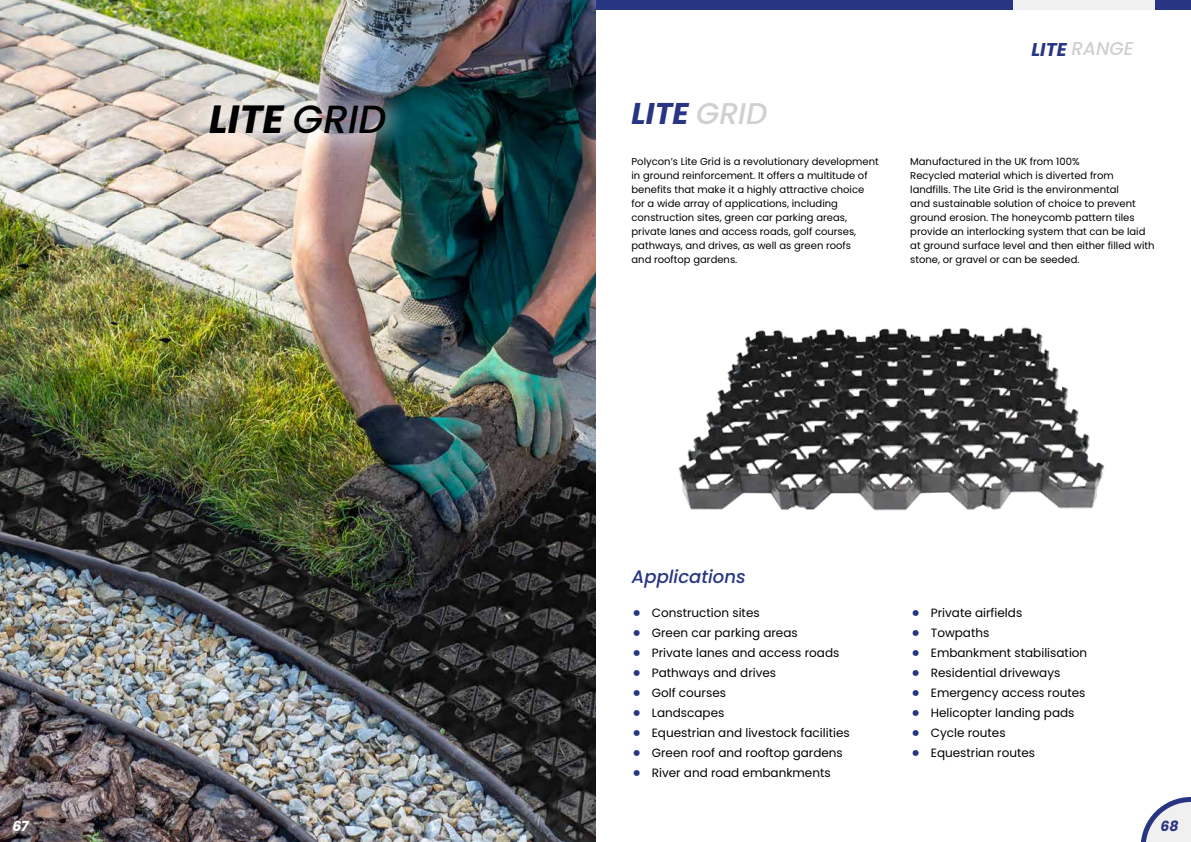
<style>
.page{position:relative;width:1191px;height:842px;background:#fff}
.page>*{position:absolute;margin:0;border:0;box-sizing:border-box;transform-origin:0 0}
.t1{font:italic 700 39.3px "Poppins";color:#000}
.t2{font:italic 700 30px "Poppins";color:#283583}
.t3{font:24px/20px "Poppins";color:#283583;text-align:justify}
.t4{font:italic 500 18.5px "Poppins";color:#d0d0d0}
.t5{font:italic 500 18px "Poppins";color:#283583}
.t6{font:italic 700 14px "Poppins";color:#283583}
.t7{font:italic 700 14px "Poppins";color:#fff}
.t8{font:12px/20px "Poppins";color:#000}
.t9{font:10px/14px "Poppins";color:#000}
.s1{font-weight:500}
.s2{font-weight:500;color:#d0d0d0}
.s3{font-weight:700;color:#283583}
</style>
<div class="page">
<div style="left:0;top:0;width:1191px;height:10px;background:#283583"></div>
<div style="left:1013px;top:0;width:142px;height:10px;background:#f0f0f1"></div>
<svg style="left:1141px;top:797px;width:50px;height:45px"></svg>
<img style="left:0;top:0;width:596px;height:842px">
<div style="left:186px;top:81px;width:223px;height:76px;background:#fff;opacity:.39"></div>
<img style="left:678px;top:327px;width:427px;height:184px">
<h1 class="t1" style="left:209px;top:97px;width:179px">LITE <span class="s1">GRID</span></h1>
<h3 class="t7" style="left:12px;top:818px;width:18px">67</h3>
<h2 class="t2" style="left:631px;top:96px;width:137px">LITE <span class="s2">GRID</span></h2>
<h3 class="t4" style="left:1031px;top:38px;width:104px"><span class="s3">LITE</span> RANGE</h3>
<p class="t9" style="left:631px;top:154px;width:249px">Polycon’s Lite Grid is a revolutionary development in ground reinforcement. It offers a multitude of benefits that make it a highly attractive choice for a wide array of applications, including construction sites, green car parking areas, private lanes and access roads, golf courses, pathways, and drives, as well as green roofs<br>and rooftop gardens.</p>
<p class="t9" style="left:910px;top:154px;width:246px">Manufactured in the UK from 100%<br>Recycled material which is diverted from landfills. The Lite Grid is the environmental<br>and sustainable solution of choice to prevent ground erosion. The honeycomb pattern tiles provide an interlocking system that can be laid at ground surface level and then either filled with stone, or gravel or can be seeded.</p>
<h3 class="t5" style="left:632px;top:566px;width:115px">Applications</h3>
<h3 class="t3" style="left:632px;top:603px;width:11px">• • • • • • • • •</h3>
<p class="t8" style="left:652px;top:603px;width:199px">Construction sites<br>Green car parking areas<br>Private lanes and access roads<br>Pathways and drives<br>Golf courses<br>Landscapes<br>Equestrian and livestock facilities<br>Green roof and rooftop gardens<br>River and road embankments</p>
<h3 class="t3" style="left:911px;top:603px;width:11px">• • • • • • • •</h3>
<p class="t8" style="left:931px;top:602px;width:158px">Private airfields<br>Towpaths<br>Embankment stabilisation<br>Residential driveways<br>Emergency access routes<br>Helicopter landing pads<br>Cycle routes<br>Equestrian routes</p>
<h3 class="t6" style="left:1160px;top:818px;width:19px">68</h3>
</div>
